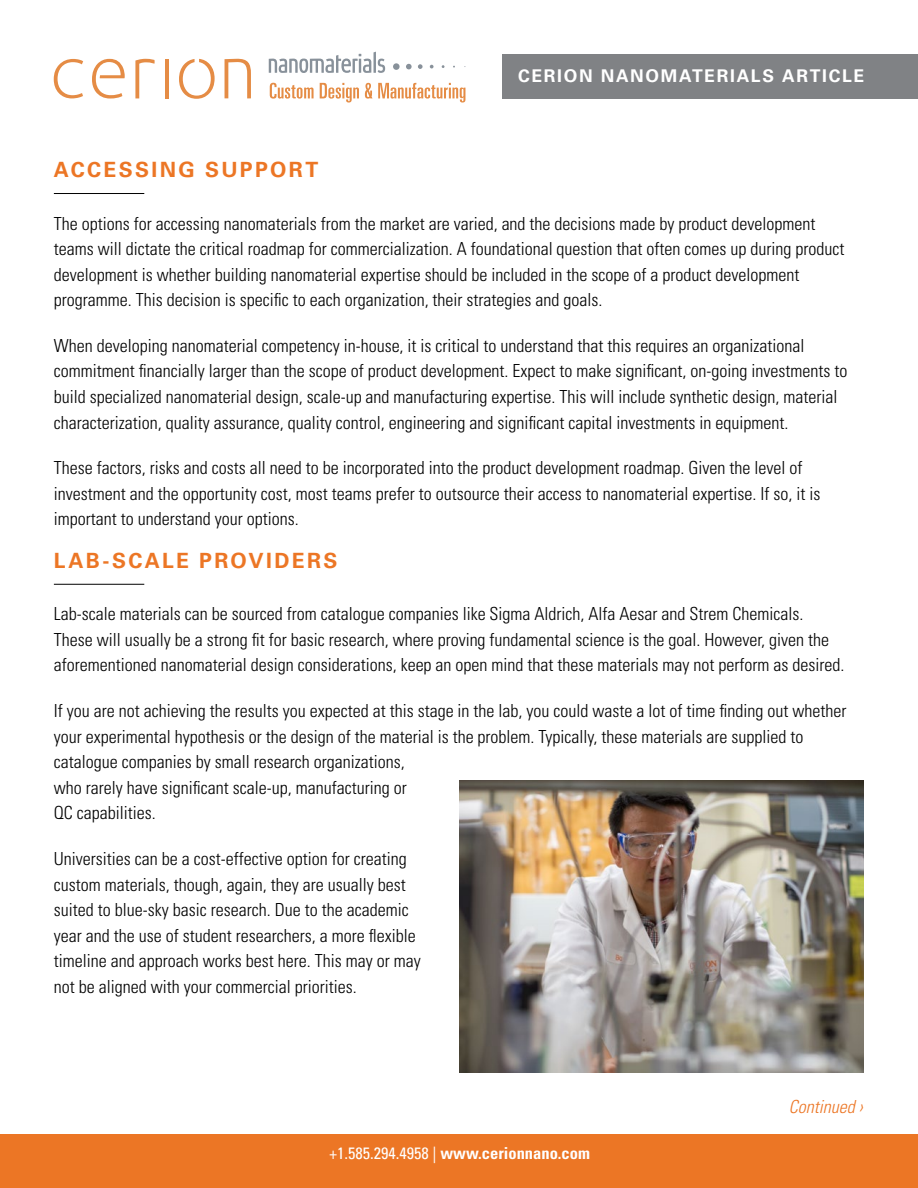
<style>
.page{position:relative;width:918px;height:1188px;background:#fff}
.page>*{position:absolute;margin:0;border:0;box-sizing:border-box;transform-origin:0 0}
.t1{font:700 21px "Univers LT Std";letter-spacing:.11em;color:#ec7625}
.t2{font:300 condensed 18px/25.5px "Univers LT Std";color:#000}
.t3{font:italic 300 condensed 18px "Univers LT Std";color:#ec7625}
.t4{font:700 17.55px "Univers LT Std";letter-spacing:.1em;color:#fff}
.t5{font:700 condensed 16.5px "Univers LT Std";color:#fff}
.s1{font-weight:400}
</style>
<div class="page">
<div style="left:0;top:1134px;width:918px;height:54px;background:#ec7625"></div>
<div style="left:502px;top:54px;width:416px;height:44px;background:#808285"></div>
<svg style="left:269px;top:52px;width:116px;height:21px"></svg>
<svg style="left:54px;top:59px;width:29px;height:39px"></svg>
<svg style="left:92px;top:59px;width:33px;height:40px"></svg>
<svg style="left:135px;top:59px;width:20px;height:39px"></svg>
<hr style="left:165px;top:59px;width:4px;height:40px;background:#e58c45">
<svg style="left:225px;top:58px;width:26px;height:40px"></svg>
<svg style="left:179px;top:59px;width:36px;height:40px"></svg>
<svg style="left:430px;top:65px;width:4px;height:3px"></svg>
<svg style="left:418px;top:64px;width:5px;height:5px"></svg>
<svg style="left:406px;top:64px;width:6px;height:5px"></svg>
<div style="left:393px;top:63px;width:7px;height:7px;background:#88919a;border-radius:50%"></div>
<svg style="left:270px;top:83px;width:44px;height:16px"></svg>
<svg style="left:320px;top:83px;width:39px;height:20px"></svg>
<svg style="left:365px;top:83px;width:7px;height:16px"></svg>
<svg style="left:378px;top:83px;width:87px;height:20px"></svg>
<hr style="left:54px;top:193px;width:90px;height:1px;background:#000">
<hr style="left:54px;top:584px;width:90px;height:1px;background:#000">
<img style="left:459px;top:781px;width:405px;height:291px">
<p class="t4" style="left:518px;top:66px;width:348px">CERION NANOMATERIALS ARTICLE</p>
<p class="t1" style="left:54px;top:158px;width:266px">ACCESSING SUPPORT</p>
<p class="t2" style="left:54px;top:211px;width:792px">The options for accessing nanomaterials from the market are varied, and the decisions made by product development teams will dictate the critical roadmap for commercialization. A foundational question that often comes up during product development is whether building nanomaterial expertise should be included in the scope of a product development programme. This decision is specific to each organization, their strategies and goals.</p>
<p class="t2" style="left:54px;top:333px;width:795px">When developing nanomaterial competency in-house, it is critical to understand that this requires an organizational commitment financially larger than the scope of product development. Expect to make significant, on-going investments to build specialized nanomaterial design, scale-up and manufacturing expertise. This will include synthetic design, material characterization, quality assurance, quality control, engineering and significant capital investments in equipment.</p>
<p class="t2" style="left:54px;top:455px;width:768px">These factors, risks and costs all need to be incorporated into the product development roadmap. Given the level of investment and the opportunity cost, most teams prefer to outsource their access to nanomaterial expertise. If so, it is important to understand your options.</p>
<p class="t1" style="left:54px;top:548px;width:285px">LAB-SCALE PROVIDERS</p>
<p class="t2" style="left:54px;top:601px;width:792px">Lab-scale materials can be sourced from catalogue companies like Sigma Aldrich, Alfa Aesar and Strem Chemicals.<br>These will usually be a strong fit for basic research, where proving fundamental science is the goal. However, given the aforementioned nanomaterial design considerations, keep an open mind that these materials may not perform as desired.</p>
<p class="t2" style="left:54px;top:698px;width:794px">If you are not achieving the results you expected at this stage in the lab, you could waste a lot of time finding out whether your experimental hypothesis or the design of the material is the problem. Typically, these materials are supplied to catalogue companies by small research organizations,<br>who rarely have significant scale-up, manufacturing or<br>QC capabilities.</p>
<p class="t2" style="left:54px;top:846px;width:368px">Universities can be a cost-effective option for creating custom materials, though, again, they are usually best suited to blue-sky basic research. Due to the academic year and the use of student researchers, a more flexible timeline and approach works best here. This may or may not be aligned with your commercial priorities.</p>
<p class="t5" style="left:329px;top:1143px;width:262px"><span class="s1">+1.585.294.4958 |</span> www.cerionnano.com</p>
<p class="t3" style="left:789px;top:1096px;width:75px">Continued ›</p>
</div>
